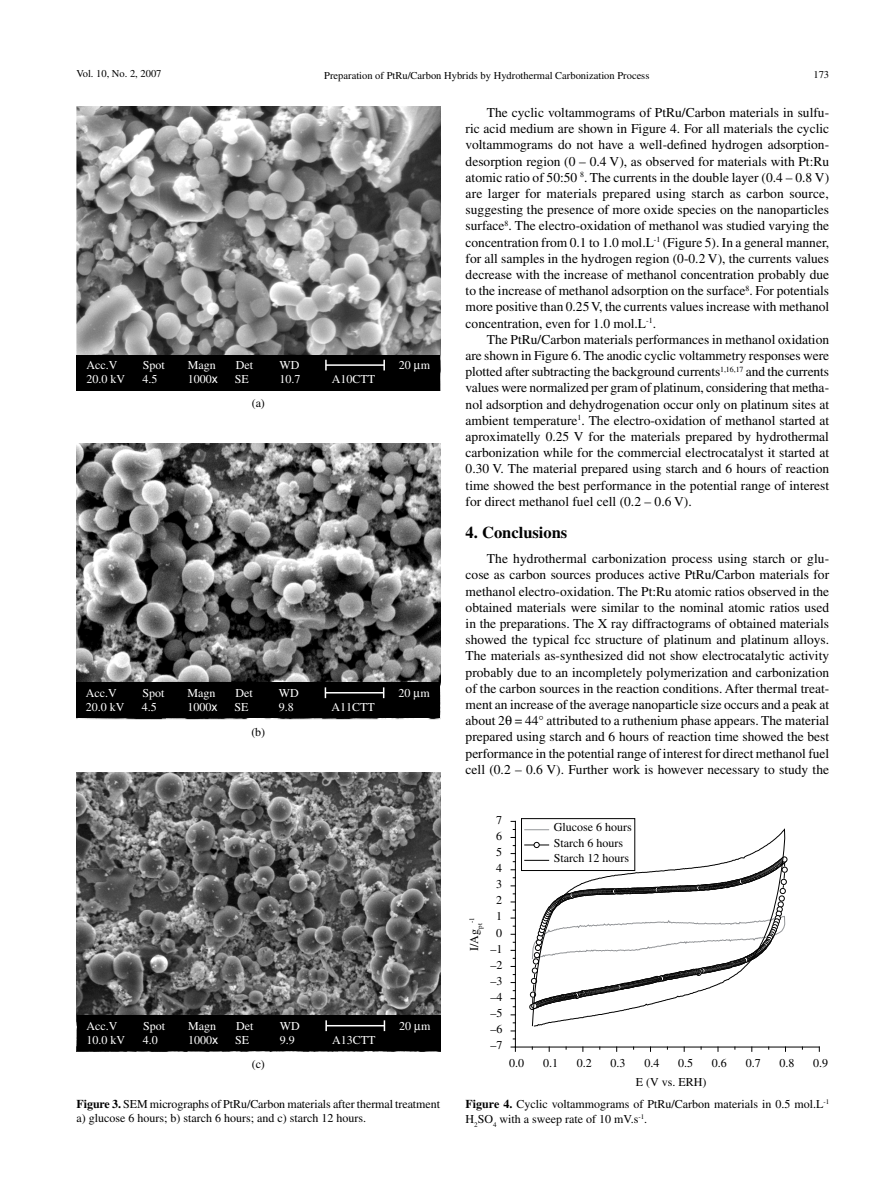
<style>
.page{position:relative;width:893px;height:1191px;background:#fff}
.page>*{position:absolute;margin:0;border:0;box-sizing:border-box;transform-origin:0 0}
.t1{font:700 16.5px "Times";color:#000}
.t2{font:13.5px/16.2px "Times";color:#000;text-align:justify}
.t3{font:12px/14.4px "Times";color:#000}
.t4{font:12px "Times";color:#fff}
.t5{font:10.5px "Times";color:#000}
.t6{font:7.05px "Times";color:#000}
.s1{font-family:"Arial"}
.s2{font-weight:700}
</style>
<div class="page">
<img style="left:77px;top:106px;width:363px;height:249px">
<div style="left:77px;top:355px;width:363px;height:35px;background:#000"></div>
<svg style="left:325px;top:360px;width:2px;height:10px"></svg>
<svg style="left:383px;top:360px;width:2px;height:10px"></svg>
<hr style="left:326px;top:364px;width:58px;height:2px;background:#fff">
<img style="left:77px;top:444px;width:363px;height:275px">
<div style="left:77px;top:682px;width:363px;height:36px;background:#000"></div>
<hr style="left:325px;top:692px;width:59px;height:1px;background:#fff">
<img style="left:77px;top:772px;width:363px;height:243px">
<div style="left:77px;top:1015px;width:363px;height:36px;background:#000"></div>
<svg style="left:325px;top:1020px;width:2px;height:11px"></svg>
<hr style="left:326px;top:1025px;width:58px;height:1px;background:#fff">
<svg style="left:531px;top:827px;width:255px;height:200px"></svg>
<hr style="left:515px;top:1046px;width:304px;height:1px;background:#000">
<svg style="left:511px;top:1046px;width:5px;height:5px"></svg>
<hr style="left:515px;top:821px;width:1px;height:226px;background:#000">
<svg style="left:525px;top:829px;width:24px;height:1px"></svg>
<svg style="left:525px;top:842px;width:24px;height:6px"></svg>
<svg style="left:525px;top:856px;width:263px;height:154px"></svg>
<div style="left:521px;top:818px;width:114px;height:53px;border:1px solid #000"></div>
<p class="t5" style="left:77px;top:68px;width:86px">Vol. 10, No. 2, 2007</p>
<p class="t5" style="left:324px;top:69px;width:327px">Preparation of PtRu/Carbon Hybrids by Hydrothermal Carbonization Process</p>
<p class="t5" style="left:813px;top:69px;width:17px">173</p>
<p class="t4" style="left:86px;top:358px;width:32px">Acc.V</p>
<p class="t4" style="left:143px;top:358px;width:24px">Spot</p>
<p class="t4" style="left:188px;top:358px;width:29px">Magn</p>
<p class="t4" style="left:236px;top:358px;width:19px">Det</p>
<p class="t4" style="left:279px;top:358px;width:21px">WD</p>
<p class="t4" style="left:399px;top:358px;width:33px">20 m</p>
<p class="t4" style="left:86px;top:372px;width:40px">20.0 kV</p>
<p class="t4" style="left:142px;top:372px;width:16px">4.5</p>
<p class="t4" style="left:188px;top:372px;width:31px">1000<span class="s1">x</span></p>
<p class="t4" style="left:235px;top:372px;width:16px">SE</p>
<p class="t4" style="left:279px;top:372px;width:22px">10.7</p>
<p class="t4" style="left:332px;top:372px;width:45px">A10CTT</p>
<p class="t3" style="left:252px;top:396px;width:15px">(a)</p>
<p class="t4" style="left:86px;top:686px;width:32px">Acc.V</p>
<p class="t4" style="left:142px;top:686px;width:24px">Spot</p>
<p class="t4" style="left:187px;top:686px;width:29px">Magn</p>
<p class="t4" style="left:235px;top:686px;width:19px">Det</p>
<p class="t4" style="left:279px;top:686px;width:21px">WD</p>
<p class="t4" style="left:398px;top:686px;width:33px">20 m</p>
<p class="t4" style="left:86px;top:700px;width:40px">20.0 kV</p>
<p class="t4" style="left:142px;top:700px;width:16px">4.5</p>
<p class="t4" style="left:187px;top:700px;width:31px">1000<span class="s1">x</span></p>
<p class="t4" style="left:234px;top:700px;width:16px">SE</p>
<p class="t4" style="left:279px;top:700px;width:16px">9.8</p>
<p class="t4" style="left:331px;top:700px;width:45px">A11CTT</p>
<p class="t3" style="left:251px;top:724px;width:15px">(b)</p>
<p class="t4" style="left:87px;top:1018px;width:32px">Acc.V</p>
<p class="t4" style="left:143px;top:1018px;width:24px">Spot</p>
<p class="t4" style="left:188px;top:1018px;width:29px">Magn</p>
<p class="t4" style="left:236px;top:1018px;width:19px">Det</p>
<p class="t4" style="left:280px;top:1018px;width:21px">WD</p>
<p class="t4" style="left:399px;top:1018px;width:33px">20 m</p>
<p class="t4" style="left:87px;top:1033px;width:40px">10.0 kV</p>
<p class="t4" style="left:143px;top:1033px;width:16px">4.0</p>
<p class="t4" style="left:188px;top:1033px;width:31px">1000<span class="s1">x</span></p>
<p class="t4" style="left:235px;top:1033px;width:16px">SE</p>
<p class="t4" style="left:280px;top:1033px;width:16px">9.9</p>
<p class="t4" style="left:332px;top:1033px;width:45px">A13CTT</p>
<p class="t3" style="left:252px;top:1056px;width:15px">(c)</p>
<p class="t3" style="left:77px;top:1096px;width:365px"><span class="s2">Figure 3.</span> SEM micrographs of PtRu/Carbon materials after thermal treatment a) glucose 6 hours; b) starch 6 hours; and c) starch 12 hours.</p>
<p class="t2" style="left:466px;top:104px;width:365px;text-indent:21px">The cyclic voltammograms of PtRu/Carbon materials in sulfu&shy;ric acid medium are shown in Figure 4. For all materials the cyclic voltammograms do not have a well-defined hydrogen adsorption&shy;desorption region (0 – 0.4 V), as observed for materials with Pt:Ru atomic ratio of 50:50 <sup>8</sup>. The currents in the double layer (0.4 – 0.8 V) are larger for materials prepared using starch as carbon source, suggesting the presence of more oxide species on the nanoparticles surface<sup>8</sup>. The electro-oxidation of methanol was studied varying the concentration from 0.1 to 1.0 mol.L<sup>-1</sup> (Figure 5). In a general manner, for all samples in the hydrogen region (0-0.2 V), the currents values decrease with the increase of methanol concentration probably due to the increase of methanol adsorption on the surface<sup>8</sup>. For potentials more positive than 0.25 V, the currents values increase with methanol concentration, even for 1.0 mol.L<sup>-1</sup>.</p>
<p class="t2" style="left:466px;top:331px;width:365px;text-indent:21px">The PtRu/Carbon materials performances in methanol oxidation are shown in Figure 6. The anodic cyclic voltammetry responses were plotted after subtracting the background currents<sup>1,16,17</sup> and the currents values were normalized per gram of platinum, considering that metha&shy;nol adsorption and dehydrogenation occur only on platinum sites at ambient temperature<sup>1</sup>. The electro-oxidation of methanol started at aproximatelly 0.25 V for the materials prepared by hydrothermal carbonization while for the commercial electrocatalyst it started at 0.30 V. The material prepared using starch and 6 hours of reaction time showed the best performance in the potential range of interest for direct methanol fuel cell (0.2 – 0.6 V).</p>
<p class="t1" style="left:466px;top:523px;width:103px">4. Conclusions</p>
<p class="t2" style="left:466px;top:550px;width:365px;text-indent:21px">The hydrothermal carbonization process using starch or glu&shy;cose as carbon sources produces active PtRu/Carbon materials for methanol electro-oxidation. The Pt:Ru atomic ratios observed in the obtained materials were similar to the nominal atomic ratios used in the preparations. The X ray diffractograms of obtained materials showed the typical fcc structure of platinum and platinum alloys.<br>The materials as-synthesized did not show electrocatalytic activity probably due to an incompletely polymerization and carbonization of the carbon sources in the reaction conditions. After thermal treat&shy;ment an increase of the average nanoparticle size occurs and a peak at about 2 = 44° attributed to a ruthenium phase appears. The material prepared using starch and 6 hours of reaction time showed the best performance in the potential range of interest for direct methanol fuel cell (0.2 – 0.6 V). Further work is however necessary to study the</p>
<p class="t3" style="left:496px;top:812px;width:7px">7</p>
<p class="t3" style="left:496px;top:828px;width:7px">6</p>
<p class="t3" style="left:496px;top:844px;width:7px">5</p>
<p class="t3" style="left:496px;top:861px;width:7px">4</p>
<p class="t3" style="left:496px;top:877px;width:7px">3</p>
<p class="t3" style="left:496px;top:893px;width:7px">2</p>
<p class="t3" style="left:496px;top:909px;width:7px">1</p>
<p class="t6" style="left:468px;top:923px;width:7px;rotate:-90deg">-1</p>
<p class="t3" style="left:467px;top:951px;width:29px;rotate:-90deg">I/Ag<sub>pt</sub></p>
<p class="t3" style="left:496px;top:925px;width:7px">0</p>
<p class="t3" style="left:491px;top:941px;width:13px">–1</p>
<p class="t3" style="left:491px;top:957px;width:13px">–2</p>
<p class="t3" style="left:491px;top:973px;width:13px">–3</p>
<p class="t3" style="left:491px;top:989px;width:13px">–4</p>
<p class="t3" style="left:491px;top:1006px;width:13px">–5</p>
<p class="t3" style="left:491px;top:1022px;width:13px">–6</p>
<p class="t3" style="left:491px;top:1038px;width:13px">–7</p>
<p class="t3" style="left:554px;top:819px;width:79px;line-height:15.3px">Glucose 6 hours<br>Starch 6 hours<br>Starch 12 hours</p>
<p class="t3" style="left:509px;top:1055px;width:16px">0.0</p>
<p class="t3" style="left:543px;top:1055px;width:16px">0.1</p>
<p class="t3" style="left:577px;top:1055px;width:16px">0.2</p>
<p class="t3" style="left:611px;top:1055px;width:16px">0.3</p>
<p class="t3" style="left:644px;top:1055px;width:16px">0.4</p>
<p class="t3" style="left:678px;top:1055px;width:16px">0.5</p>
<p class="t3" style="left:712px;top:1055px;width:16px">0.6</p>
<p class="t3" style="left:746px;top:1055px;width:16px">0.7</p>
<p class="t3" style="left:779px;top:1055px;width:16px">0.8</p>
<p class="t3" style="left:813px;top:1055px;width:16px">0.9</p>
<p class="t3" style="left:636px;top:1074px;width:72px">E (V vs. ERH)</p>
<p class="t3" style="left:466px;top:1097px;width:365px"><span class="s2">Figure 4.</span> Cyclic voltammograms of PtRu/Carbon materials in 0.5 mol.L<sup>-1<br></sup>H<sub>2</sub>SO<sub>4</sub> with a sweep rate of 10 mV.s<sup>-1</sup>.</p>
</div>
